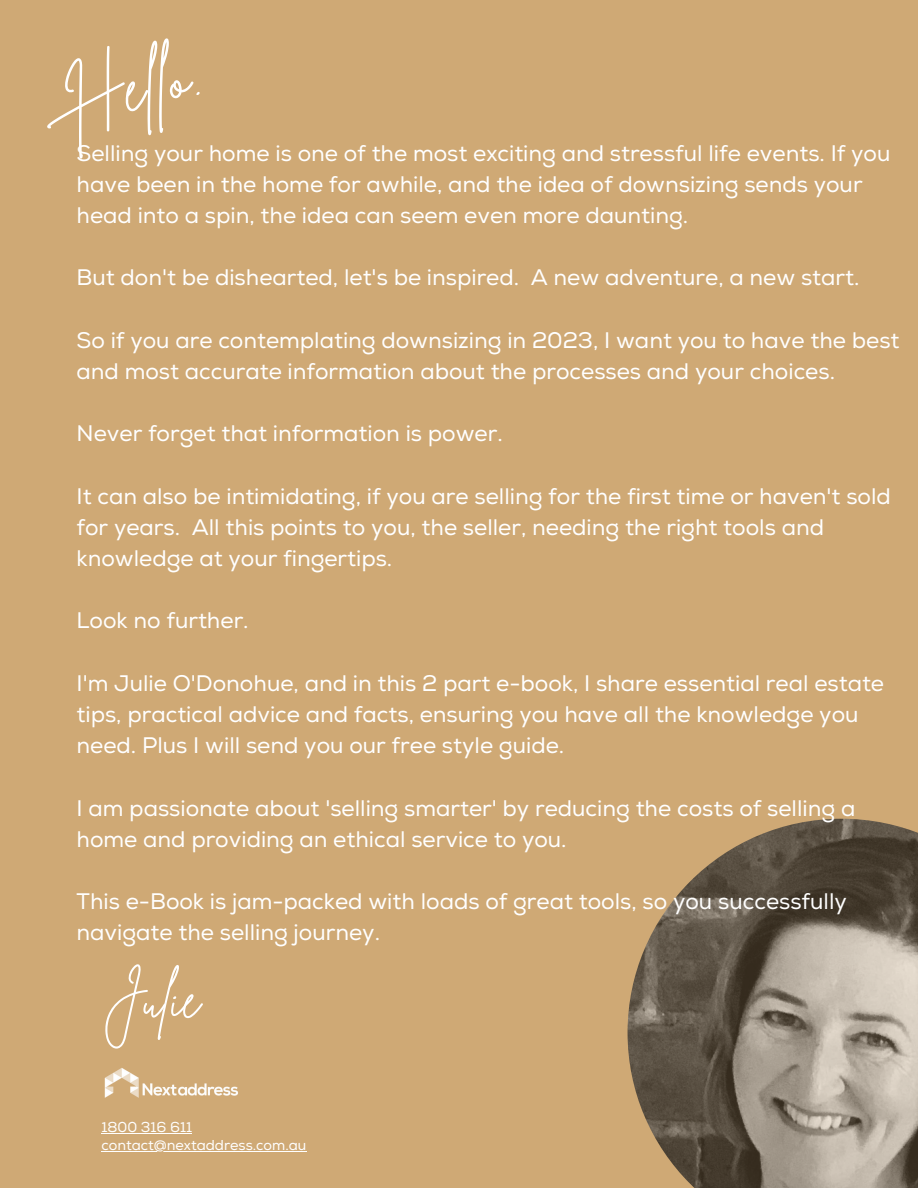
<style>
.page{position:relative;width:918px;height:1188px;background:#cfa975}
.page>*{position:absolute;margin:0;border:0;box-sizing:border-box;transform-origin:0 0}
.t1{font:64.95px "Brittany Signature";color:#fff}
.t2{font:53.1px "Brittany Signature";color:#fff}
.t3{font:22.5px/31.2px "Nexa";color:#fff}
.t4{font:14.25px/17.9px "Nexa";color:#fff}
</style>
<div class="page">
<img style="left:628px;top:819px;width:290px;height:369px">
<hr style="left:101px;top:1133px;width:91px;height:1px;background:#fff">
<hr style="left:101px;top:1151px;width:205px;height:1px;background:#fff">
<img style="left:104px;top:1068px;width:134px;height:30px">
<h1 class="t1" style="left:61px;top:59px;width:135px;rotate:-11deg">Hel o.</h1>
<p class="t3" style="left:77px;top:138px;width:815px">Selling your home is one of the most exciting and stressful life events. If you have been in the home for awhile, and the idea of downsizing sends your head into a spin, the idea can seem even more daunting.</p>
<p class="t3" style="left:77px;top:263px;width:784px">But don't be dishearted, let's be inspired. A new adventure, a new start.</p>
<p class="t3" style="left:77px;top:325px;width:824px">So if you are contemplating downsizing in 2023, I want you to have the best and most accurate information about the processes and your choices.</p>
<p class="t3" style="left:77px;top:419px;width:428px">Never forget that information is power.</p>
<p class="t3" style="left:77px;top:481px;width:816px">It can also be intimidating, if you are selling for the first time or haven't sold for years. All this points to you, the seller, needing the right tools and knowledge at your fingertips.</p>
<p class="t3" style="left:77px;top:606px;width:174px">Look no further.</p>
<p class="t3" style="left:77px;top:668px;width:809px">I'm Julie O'Donohue, and in this 2 part e-book, I share essential real estate tips, practical advice and facts, ensuring you have all the knowledge you need. Plus I will send you our free style guide.</p>
<p class="t3" style="left:77px;top:793px;width:780px">I am passionate about 'selling smarter' by reducing the costs of selling a home and providing an ethical service to you.</p>
<p class="t3" style="left:77px;top:886px;width:772px">This e-Book is jam-packed with loads of great tools, so you successfully navigate the selling journey.</p>
<h2 class="t2" style="left:103px;top:965px;width:99px">Julie</h2>
<p class="t4" style="left:101px;top:1119px;width:207px">1800 316 611 contact@nextaddress.com.au</p>
</div>
